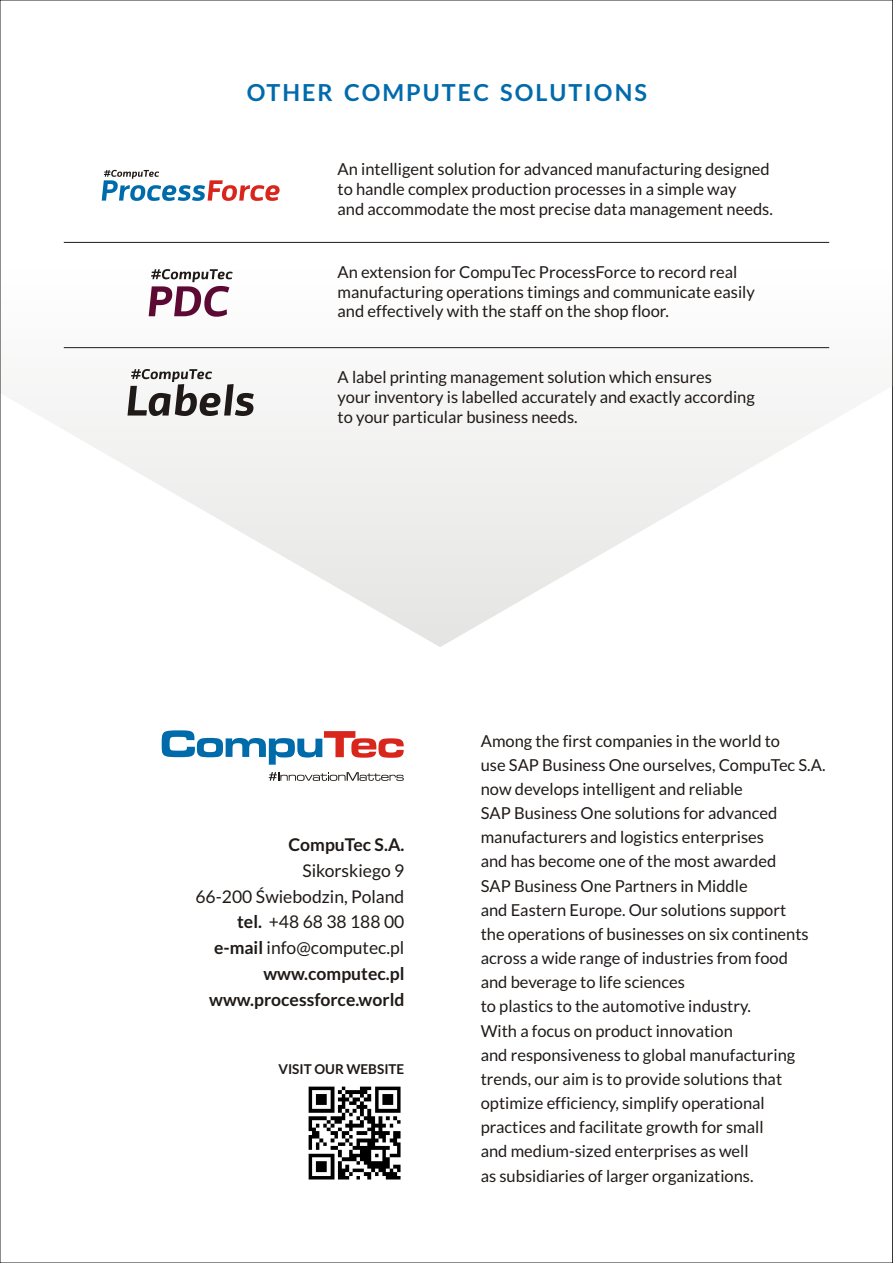
<style>
.page{position:relative;width:893px;height:1263px;background:#fff}
.page>*{position:absolute;margin:0;border:0;box-sizing:border-box;transform-origin:0 0}
.t1{font:700 23.4px "Lato";letter-spacing:.085em;color:#006bab}
.t2{font:17.55px/25.8px "Lato";color:#1f1a17;text-align:right}
.t3{font:700 17.55px "Lato";color:#1f1a17}
.t4{font:16.5px/24.2px "Lato";color:#1f1a17}
.t5{font:700 13.5px "Lato";color:#1f1a17}
.s1{font-weight:700}
</style>
<div class="page">
<svg style="left:28px;top:169px;width:825px;height:609px"></svg>
<svg style="left:102px;top:170px;width:178px;height:31px"></svg>
<hr style="left:64px;top:242px;width:765px;height:1px;background:#1f1a17">
<hr style="left:64px;top:347px;width:765px;height:1px;background:#1f1a17">
<svg style="left:127px;top:369px;width:127px;height:47px"></svg>
<svg style="left:149px;top:269px;width:84px;height:48px"></svg>
<svg style="left:162px;top:730px;width:242px;height:35px"></svg>
<svg style="left:269px;top:772px;width:135px;height:9px"></svg>
<img style="left:308px;top:1086px;width:93px;height:94px">
<h1 class="t1" style="left:247px;top:82px;width:402px">OTHER COMPUTEC SOLUTIONS</h1>
<p class="t4" style="left:338px;top:160px;width:437px;line-height:19.8px">An intelligent solution for advanced manufacturing designed to handle complex production processes in a simple way<br>and accommodate the most precise data management needs.</p>
<p class="t4" style="left:338px;top:263px;width:419px;line-height:19.8px">An extension for CompuTec ProcessForce to record real manufacturing operations timings and communicate easily and effectively with the staff on the shop floor.</p>
<p class="t4" style="left:338px;top:368px;width:419px;line-height:19.8px">A label printing management solution which ensures<br>your inventory is labelled accurately and exactly according to your particular business needs.</p>
<p class="t3" style="left:288px;top:837px;width:117px">CompuTec S.A.</p>
<p class="t2" style="left:195px;top:858px;width:211px">Sikorskiego 9<br>66-200 Œwiebodzin, Poland <span class="s1">tel.</span> +48 68 38 188 00 <span class="s1">e-mail</span> info@computec.pl <span class="s1">www.computec.pl www.processforce.world</span></p>
<p class="t5" style="left:278px;top:1063px;width:127px">VISIT OUR WEBSITE</p>
<p class="t4" style="left:481px;top:729px;width:346px">Among the first companies in the world to<br>use SAP Business One ourselves, CompuTec S.A. now develops intelligent and reliable<br>SAP Business One solutions for advanced manufacturers and logistics enterprises<br>and has become one of the most awarded<br>SAP Business One Partners in Middle<br>and Eastern Europe. Our solutions support<br>the operations of businesses on six continents across a wide range of industries from food<br>and beverage to life sciences<br>to plastics to the automotive industry.<br>With a focus on product innovation<br>and responsiveness to global manufacturing trends, our aim is to provide solutions that optimize efficiency, simplify operational practices and facilitate growth for small<br>and medium-sized enterprises as well<br>as subsidiaries of larger organizations.</p>
</div>
